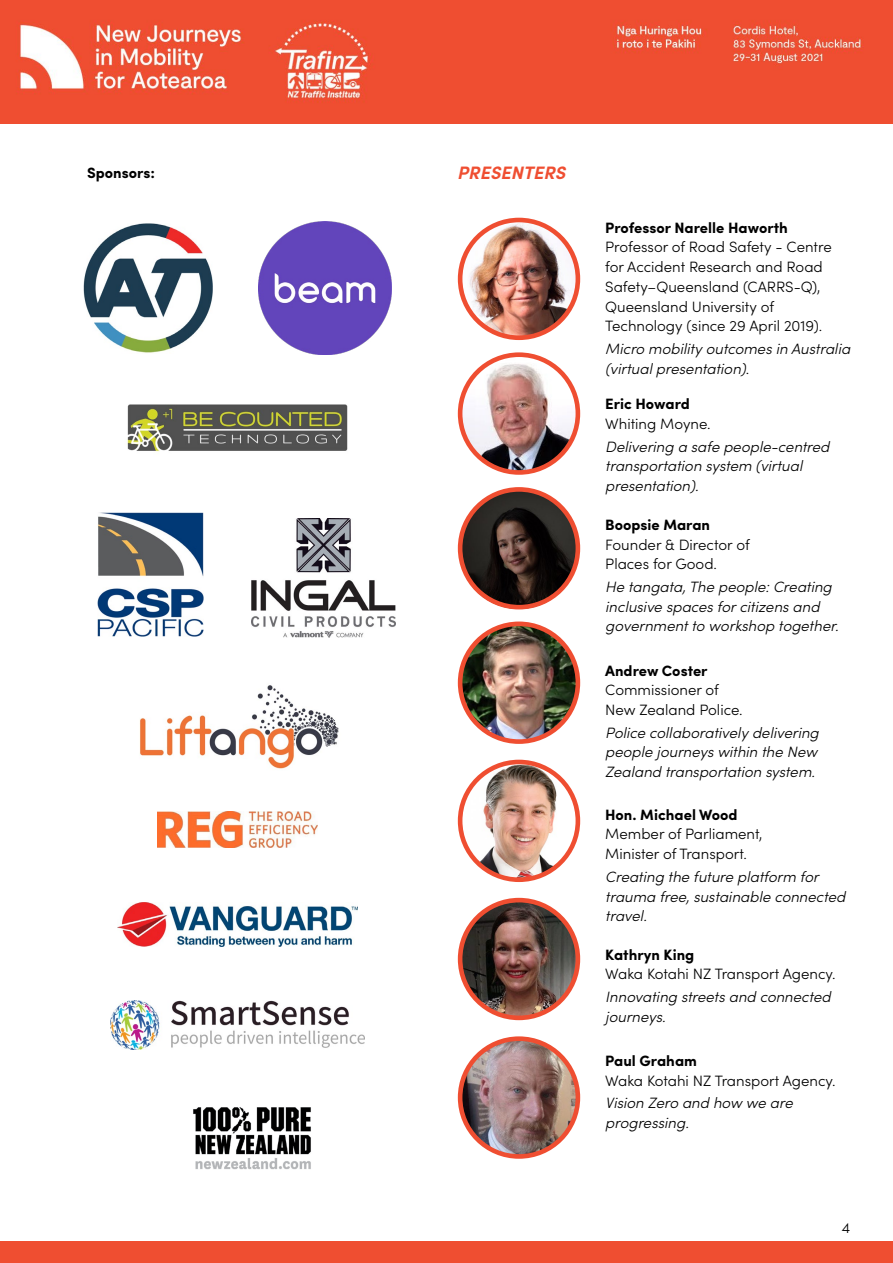
<style>
.page{position:relative;width:893px;height:1263px;background:#fff}
.page>*{position:absolute;margin:0;border:0;box-sizing:border-box;transform-origin:0 0}
.t1{font:italic 700 18px "Sofia Pro";color:#ef4e31}
.t2{font:italic 300 15px/19.6px "Sofia Pro";color:#000}
.t3{font:300 15px/19.6px "Sofia Pro";color:#000}
.t4{font:700 15px "Sofia Pro";color:#000}
.s1{font-style:normal}
</style>
<div class="page">
<img style="left:460px;top:1039px;width:118px;height:117px;border-radius:58px">
<div style="left:0;top:0;width:893px;height:123px;background:#ef4e31"></div>
<div style="left:0;top:1242px;width:893px;height:21px;background:#ef4e31"></div>
<img style="left:19px;top:21px;width:845px;height:82px">
<img style="left:459px;top:489px;width:120px;height:120px;border-radius:60px">
<img style="left:459px;top:899px;width:120px;height:120px;border-radius:60px">
<img style="left:460px;top:763px;width:117px;height:117px;border-radius:58px">
<img style="left:459px;top:219px;width:119px;height:119px;border-radius:59px">
<img style="left:461px;top:355px;width:116px;height:116px;border-radius:58px">
<img style="left:459px;top:622px;width:120px;height:121px;border-radius:60px">
<div style="left:458px;top:218px;width:122px;height:122px;border:5px solid #ef4e31;border-radius:50%"></div>
<div style="left:458px;top:352px;width:122px;height:123px;border:5px solid #ef4e31;border-radius:50%"></div>
<div style="left:458px;top:487px;width:122px;height:122px;border:5px solid #ef4e31;border-radius:50%"></div>
<div style="left:458px;top:621px;width:122px;height:123px;border:5px solid #ef4e31;border-radius:50%"></div>
<div style="left:458px;top:760px;width:122px;height:122px;border:5px solid #ef4e31;border-radius:50%"></div>
<div style="left:458px;top:898px;width:122px;height:122px;border:5px solid #ef4e31;border-radius:50%"></div>
<div style="left:458px;top:1036px;width:122px;height:123px;border:5px solid #ef4e31;border-radius:50%"></div>
<img style="left:83px;top:223px;width:130px;height:130px">
<img style="left:97px;top:512px;width:106px;height:124px">
<img style="left:127px;top:404px;width:221px;height:48px">
<img style="left:158px;top:812px;width:159px;height:36px">
<img style="left:258px;top:221px;width:134px;height:134px">
<img style="left:252px;top:519px;width:143px;height:118px">
<img style="left:140px;top:685px;width:199px;height:84px">
<img style="left:117px;top:902px;width:240px;height:45px">
<img style="left:193px;top:1107px;width:118px;height:63px">
<img style="left:110px;top:1000px;width:254px;height:49px">
<p class="t4" style="left:87px;top:161px;width:69px">Sponsors:</p>
<p class="t1" style="left:457px;top:159px;width:110px">PRESENTERS</p>
<p class="t4" style="left:605px;top:216px;width:184px">Professor Narelle Haworth</p>
<p class="t3" style="left:605px;top:236px;width:228px">Professor of Road Safety - Centre for Accident Research and Road<br>Safety–Queensland (CARRS-Q),<br>Queensland University of<br>Technology (since 29 April 2019).</p>
<p class="t2" style="left:605px;top:338px;width:246px">Micro mobility outcomes in Australia (virtual presentation)<span class="s1">.</span></p>
<p class="t4" style="left:605px;top:393px;width:86px">Eric Howard</p>
<p class="t3" style="left:605px;top:413px;width:107px">Whiting Moyne.</p>
<p class="t2" style="left:605px;top:436px;width:226px">Delivering a safe people-centred transportation system (virtual presentation).</p>
<p class="t4" style="left:605px;top:513px;width:106px">Boopsie Maran</p>
<p class="t3" style="left:605px;top:534px;width:146px">Founder &amp; Director of<br>Places for Good.</p>
<p class="t2" style="left:605px;top:576px;width:235px">He tangata, The people: Creating inclusive spaces for citizens and government to workshop together.</p>
<p class="t4" style="left:605px;top:659px;width:104px">Andrew Coster</p>
<p class="t3" style="left:605px;top:679px;width:139px">Commissioner of<br>New Zealand Police.</p>
<p class="t2" style="left:605px;top:722px;width:215px;text-align:justify">Police collaboratively delivering people journeys within the New Zealand transportation system.</p>
<p class="t4" style="left:605px;top:803px;width:134px">Hon. Michael Wood</p>
<p class="t3" style="left:605px;top:823px;width:159px">Member of Parliament,<br>Minister of Transport.</p>
<p class="t2" style="left:605px;top:866px;width:242px">Creating the future platform for trauma free, sustainable connected travel.</p>
<p class="t4" style="left:605px;top:943px;width:91px">Kathryn King</p>
<p class="t3" style="left:605px;top:963px;width:232px">Waka Kotahi NZ Transport Agency.</p>
<p class="t2" style="left:605px;top:986px;width:227px">Innovating streets and connected journeys.</p>
<p class="t4" style="left:605px;top:1049px;width:93px">Paul Graham</p>
<p class="t3" style="left:605px;top:1070px;width:232px">Waka Kotahi NZ Transport Agency.</p>
<p class="t2" style="left:605px;top:1092px;width:189px">Vision Zero and how we are progressing.</p>
<p class="t3" style="left:842px;top:1217px;width:10px">4</p>
</div>
